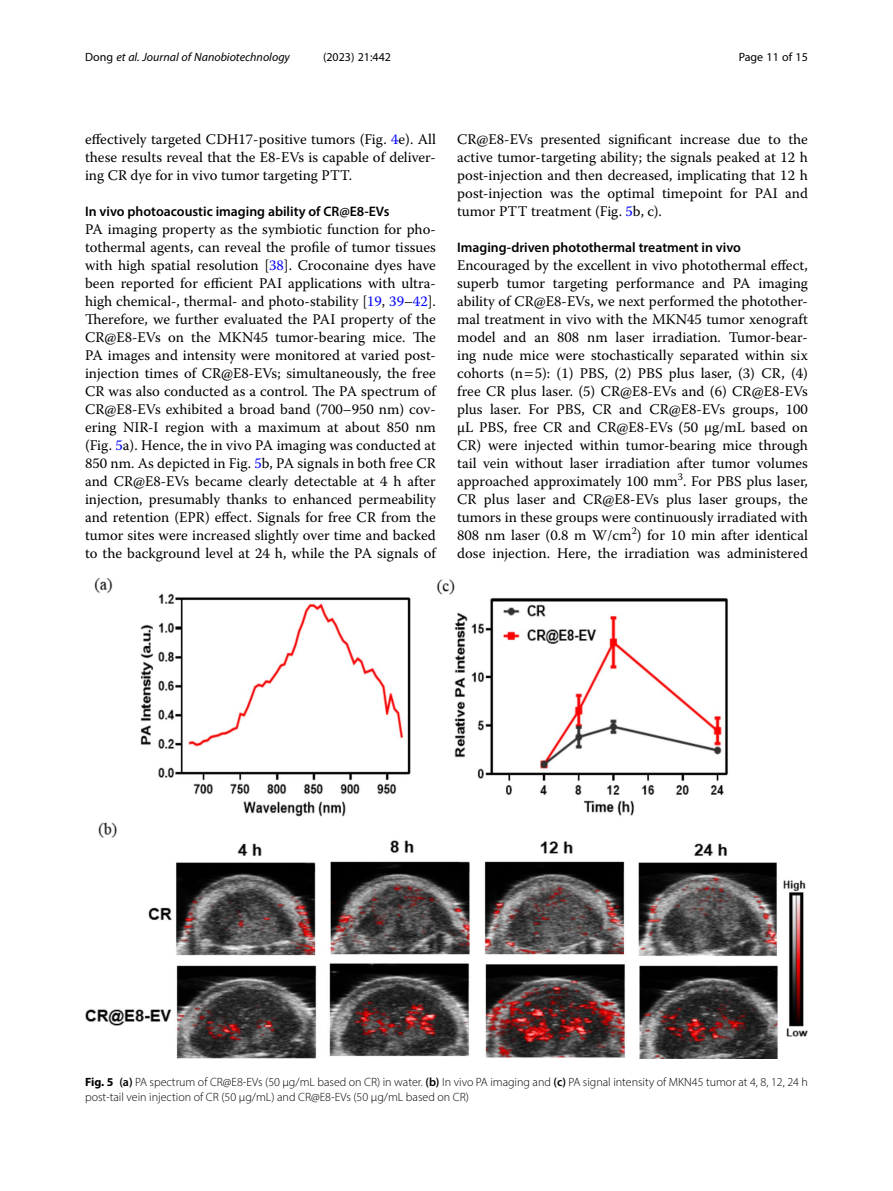
<style>
.page{position:relative;width:893px;height:1191px;background:#fff}
.page>*{position:absolute;margin:0;border:0;box-sizing:border-box;transform-origin:0 0}
.Body_Text{font:14.7px/18px "Warnock Pro";color:#000;text-align:justify}
.Head_2{font:600 13.8px "Myriad Pro";color:#000}
.Figure_Caption{font:300 12px/15px "Myriad Pro";color:#000}
.t1{font:italic 12px "Myriad Pro";color:#000}
.t2{font:12px "Myriad Pro";color:#000}
.s1{font-style:normal}
.s2{color:#00f}
.s3{font-weight:700}
.s4{font-weight:600}
</style>
<div class="page">
<img style="left:85px;top:579px;width:723px;height:480px">
<p class="t1" style="left:85px;top:50px;width:206px"><span class="s1">Dong</span> et al. Journal of Nanobiotechnology</p>
<p class="t2" style="left:323px;top:50px;width:70px">(2023) 21:442</p>
<p class="t2" style="left:739px;top:50px;width:71px">Page 11 of 15</p>
<p class="Body_Text" style="left:85px;top:130px;width:352px">effectively targeted CDH17-positive tumors (Fig. <span class="s2">4</span>e). All these results reveal that the E8-EVs is capable of deliver&shy;ing CR dye for in vivo tumor targeting PTT.</p>
<p class="Head_2" style="left:85px;top:203px;width:306px">In vivo photoacoustic imaging ability of CR@E8-EVs</p>
<p class="Body_Text" style="left:85px;top:220px;width:352px">PA imaging property as the symbiotic function for pho&shy;tothermal agents, can reveal the profile of tumor tissues with high spatial resolution [<span class="s2">38</span>]. Croconaine dyes have been reported for efficient PAI applications with ultra&shy;high chemical-, thermal- and photo-stability [<span class="s2">19</span>, <span class="s2">39</span>–<span class="s2">42</span>].<br>Therefore, we further evaluated the PAI property of the CR@E8-EVs on the MKN45 tumor-bearing mice. The PA images and intensity were monitored at varied post&shy;injection times of CR@E8-EVs; simultaneously, the free CR was also conducted as a control. The PA spectrum of CR@E8-EVs exhibited a broad band (700–950 nm) cov&shy;ering NIR-I region with a maximum at about 850 nm (Fig. <span class="s2">5</span>a). Hence, the in vivo PA imaging was conducted at 850 nm. As depicted in Fig. <span class="s2">5</span>b, PA signals in both free CR and CR@E8-EVs became clearly detectable at 4 h after injection, presumably thanks to enhanced permeability and retention (EPR) effect. Signals for free CR from the tumor sites were increased slightly over time and backed to the background level at 24 h, while the PA signals of</p>
<p class="Body_Text" style="left:457px;top:130px;width:352px">CR@E8-EVs presented significant increase due to the active tumor-targeting ability; the signals peaked at 12 h post-injection and then decreased, implicating that 12 h post-injection was the optimal timepoint for PAI and tumor PTT treatment (Fig. <span class="s2">5</span>b, c).</p>
<p class="Head_2" style="left:457px;top:239px;width:285px">Imaging-driven photothermal treatment in vivo</p>
<p class="Body_Text" style="left:457px;top:256px;width:352px">Encouraged by the excellent in vivo photothermal effect, superb tumor targeting performance and PA imaging ability of CR@E8-EVs, we next performed the photother&shy;mal treatment in vivo with the MKN45 tumor xenograft model and an 808 nm laser irradiation. Tumor-bear&shy;ing nude mice were stochastically separated within six cohorts (n 5): (1) PBS, (2) PBS plus laser, (3) CR, (4) free CR plus laser. (5) CR@E8-EVs and (6) CR@E8-EVs plus laser. For PBS, CR and CR@E8-EVs groups, 100 µL PBS, free CR and CR@E8-EVs (50 µg/mL based on CR) were injected within tumor-bearing mice through tail vein without laser irradiation after tumor volumes approached approximately 100 mm<sup>3</sup>. For PBS plus laser, CR plus laser and CR@E8-EVs plus laser groups, the tumors in these groups were continuously irradiated with 808 nm laser (0.8 m W/cm<sup>2</sup>) for 10 min after identical dose injection. Here, the irradiation was administered</p>
<p class="Figure_Caption" style="left:85px;top:1074px;width:724px"><span class="s3">Fig. 5</span> <span class="s4">(a)</span> PA spectrum of CR@E8-EVs (50 µg/mL based on CR) in water. <span class="s4">(b)</span> In vivo PA imaging and <span class="s4">(c)</span> PA signal intensity of MKN45 tumor at 4, 8, 12, 24 h post-tail vein injection of CR (50 µg/mL) and CR@E8-EVs (50 µg/mL based on CR)</p>
</div>
